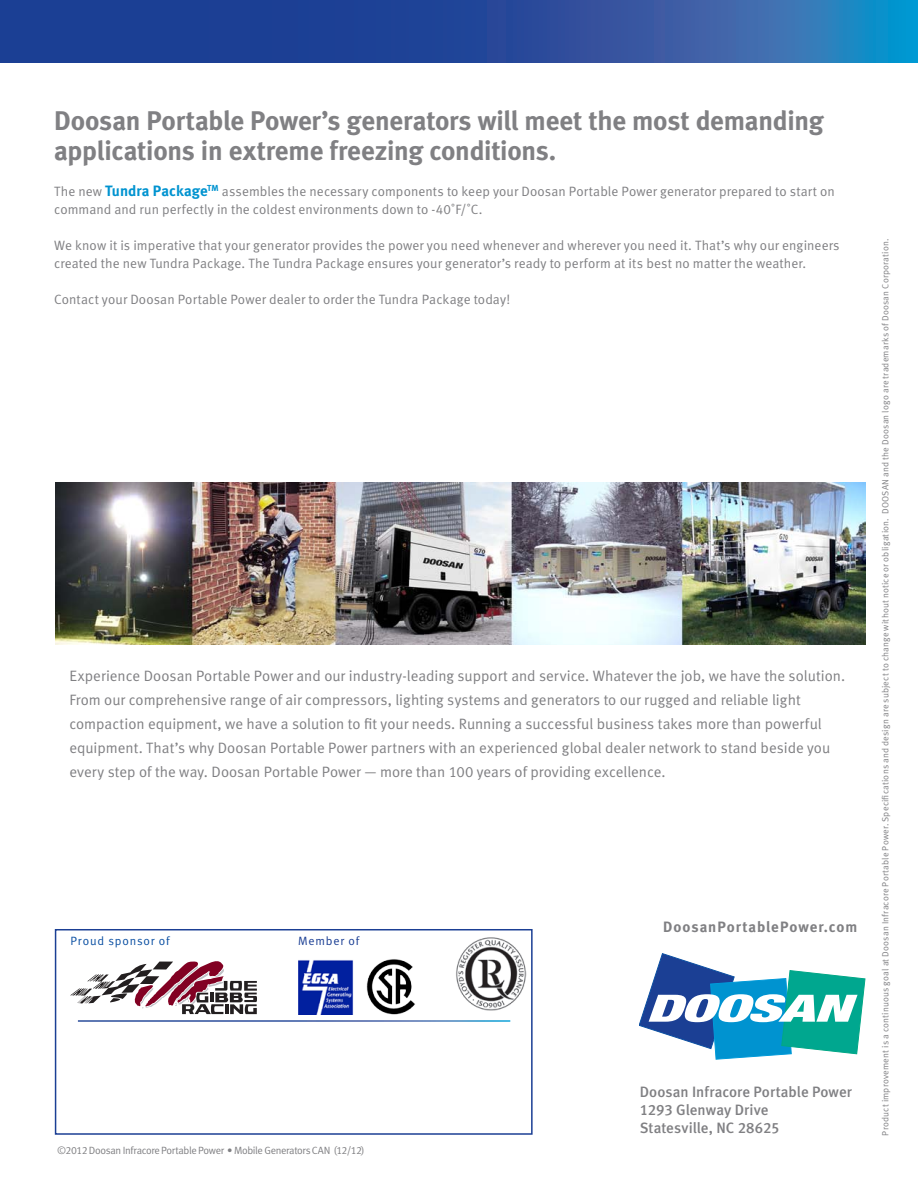
<style>
.page{position:relative;width:918px;height:1188px;background:#fff}
.page>*{position:absolute;margin:0;border:0;box-sizing:border-box;transform-origin:0 0}
.t1{font:27px/30px "Meta Bold LF";letter-spacing:-.01em;color:#808083}
.t2{font:15px/24px "Meta Normal LF";color:#808083}
.t3{font:15px "Meta Medium LF";color:#808083}
.t4{font:15px "Meta Bold LF";letter-spacing:.06em;color:#808083}
.t5{font:13.5px/18px "Meta Normal LF";letter-spacing:.01em;color:#808083}
.t6{font:12px "Meta Normal LF";letter-spacing:.07em;color:#0a4fa2}
.t7{font:12px "Meta Normal LF";letter-spacing:.075em;color:#1b3f94}
.t8{font:10.5px "Meta Normal LF";letter-spacing:-.035em;color:#808083}
.Specifications_Text{font:9px "Meta Normal LF";letter-spacing:.02em;color:#808083}
.s1{font-family:"Meta Bold LF";font-size:15px;color:#0093d0}
</style>
<div class="page">
<div style="left:55px;top:929px;width:478px;height:206px;background:#fff;border:2px solid #1b3f94"></div>
<img style="left:298px;top:960px;width:55px;height:55px">
<img style="left:366px;top:959px;width:49px;height:55px">
<svg style="left:70px;top:961px;width:187px;height:53px"></svg>
<img style="left:456px;top:937px;width:70px;height:74px">
<svg style="left:639px;top:953px;width:226px;height:106px"></svg>
<svg style="left:0;top:0;width:918px;height:63px;background:#2552a0"></svg>
<img style="left:56px;top:483px;width:810px;height:162px">
<p class="t1" style="left:54px;top:105px;width:771px">Doosan Portable Power’s generators will meet the most demanding applications in extreme freezing conditions.</p>
<p class="t5" style="left:54px;top:182px;width:782px">The new <span class="s1">Tundra Package</span><sup>TM</sup> assembles the necessary components to keep your Doosan Portable Power generator prepared to start on command and run perfectly in the coldest environments down to -40˚F/˚C.</p>
<p class="t5" style="left:54px;top:236px;width:787px">We know it is imperative that your generator provides the power you need whenever and wherever you need it. That’s why our engineers created the new Tundra Package. The Tundra Package ensures your generator’s ready to perform at its best no matter the weather.</p>
<p class="t5" style="left:54px;top:290px;width:458px">Contact your Doosan Portable Power dealer to order the Tundra Package today!</p>
<p class="t2" style="left:69px;top:663px;width:777px">Experience Doosan Portable Power and our industry-leading support and service. Whatever the job, we have the solution.<br>From our comprehensive range of air compressors, lighting systems and generators to our rugged and reliable light compaction equipment, we have a solution to fit your needs. Running a successful business takes more than powerful equipment. That’s why Doosan Portable Power partners with an experienced global dealer network to stand beside you every step of the way. Doosan Portable Power — more than 100 years of providing excellence.</p>
<p class="t6" style="left:70px;top:934px;width:101px">Proud sponsor of</p>
<p class="t7" style="left:298px;top:934px;width:63px">Member of</p>
<p class="t8" style="left:57px;top:1144px;width:309px">©2012 Doosan Infracore Portable Power • Mobile Generators CAN (12/12)</p>
<p class="t4" style="left:663px;top:918px;width:196px">DoosanPortablePower.com</p>
<p class="t3" style="left:640px;top:1083px;width:214px">Doosan Infracore Portable Power</p>
<p class="t3" style="left:640px;top:1101px;width:130px">1293 Glenway Drive</p>
<p class="t3" style="left:640px;top:1119px;width:141px">Statesville, NC 28625</p>
<p class="Specifications_Text" style="left:880px;top:1136px;width:899px;rotate:-90deg">Product improvement is a continuous goal at Doosan Infracore Portable Power. Specifications and design are subject to change without notice or obligation. DOOSAN and the Doosan logo are trademarks of Doosan Corporation.</p>
</div>
